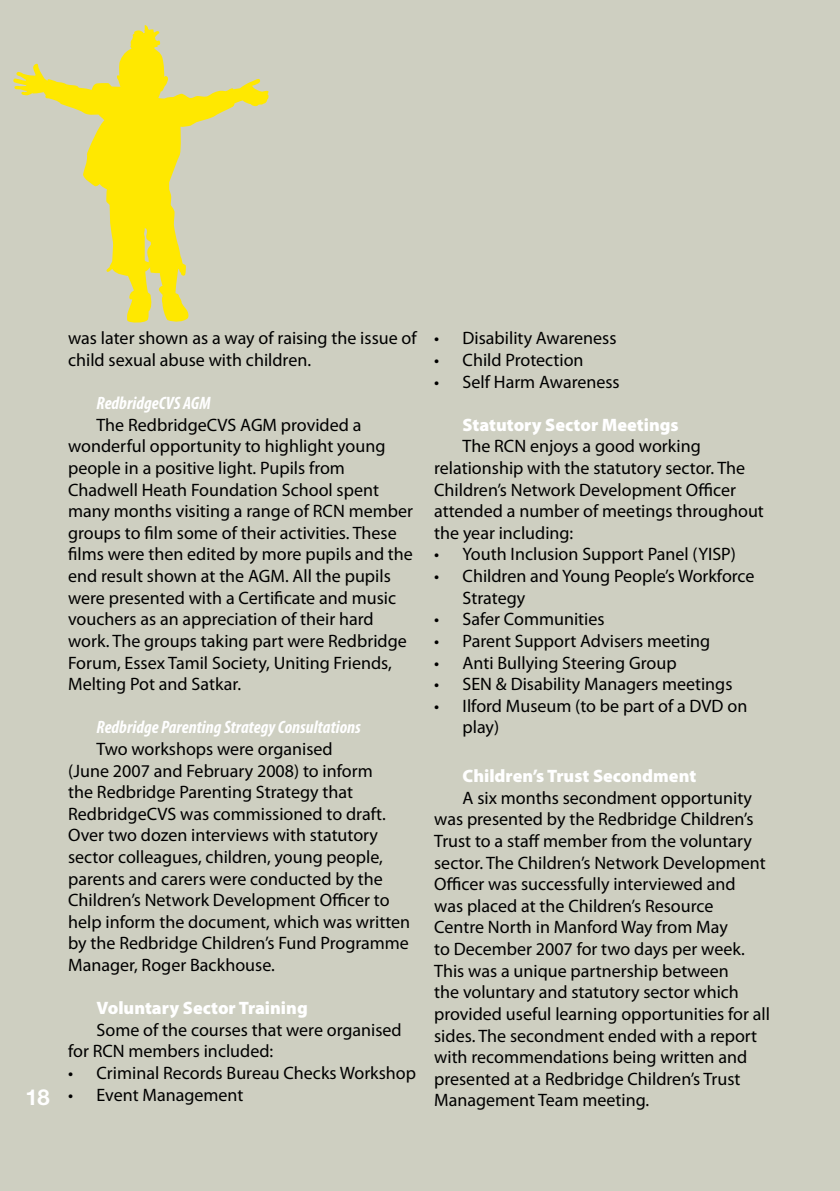
<style>
.page{position:relative;width:840px;height:1191px;background:#fff}
.page>*{position:absolute;margin:0;border:0;box-sizing:border-box;transform-origin:0 0}
.t1{font:540px "Victoria Park";color:#ffe800}
.t2{font:700 22px "Helvetica Neue CE";color:#fff}
.t3{font:18px/21.6px "Myriad Pro";color:#000}
.t4{font:900 18px "Myriad Pro";color:#fff}
.t5{font:italic 700 condensed 18px "Myriad Pro";color:#fff}
</style>
<div class="page">
<div style="left:0;top:0;width:839px;height:1191px;background:#cecfc1"></div>
<h1 class="t1" style="left:-14px;top:-151px;width:311px">a</h1>
<p class="t3" style="left:68px;top:328px;width:350px">was later shown as a way of raising the issue of child sexual abuse with children.</p>
<p class="t5" style="left:96px;top:394px;width:116px">RedbridgeCVS AGM</p>
<p class="t3" style="left:68px;top:414px;width:346px;text-indent:28px">The RedbridgeCVS AGM provided a wonderful opportunity to highlight young people in a positive light. Pupils from Chadwell Heath Foundation School spent many months visiting a range of RCN member groups to film some of their activities. These films were then edited by more pupils and the end result shown at the AGM. All the pupils were presented with a Certificate and music vouchers as an appreciation of their hard work. The groups taking part were Redbridge Forum, Essex Tamil Society, Uniting Friends, Melting Pot and Satkar.</p>
<p class="t5" style="left:96px;top:718px;width:266px">Redbridge Parenting Strategy Consultations</p>
<p class="t3" style="left:68px;top:738px;width:343px;text-indent:28px">Two workshops were organised<br>(June 2007 and February 2008) to inform<br>the Redbridge Parenting Strategy that RedbridgeCVS was commissioned to draft.<br>Over two dozen interviews with statutory sector colleagues, children, young people, parents and carers were conducted by the Children’s Network Development Officer to help inform the document, which was written by the Redbridge Children’s Fund Programme Manager, Roger Backhouse.</p>
<p class="t4" style="left:96px;top:998px;width:213px">Voluntary Sector Training</p>
<p class="t3" style="left:68px;top:1019px;width:335px;text-indent:28px">Some of the courses that were organised for RCN members included:</p>
<p class="t3" style="left:68px;top:1062px;width:349px">• Criminal Records Bureau Checks Workshop</p>
<p class="t3" style="left:68px;top:1084px;width:177px">• Event Management</p>
<p class="t3" style="left:434px;top:328px;width:184px">• Disability Awareness</p>
<p class="t3" style="left:434px;top:349px;width:151px">• Child Protection</p>
<p class="t3" style="left:434px;top:371px;width:187px">• Self Harm Awareness</p>
<p class="t4" style="left:462px;top:414px;width:217px">Statutory Sector Meetings</p>
<p class="t3" style="left:434px;top:436px;width:331px;text-indent:28px">The RCN enjoys a good working relationship with the statutory sector. The Children’s Network Development Officer attended a number of meetings throughout the year including:</p>
<p class="t3" style="left:434px;top:544px;width:303px">• Youth Inclusion Support Panel (YISP)</p>
<p class="t3" style="left:462px;top:565px;width:293px;text-indent:-28px">• Children and Young People’s Workforce<br>Strategy</p>
<p class="t3" style="left:434px;top:609px;width:172px">• Safer Communities</p>
<p class="t3" style="left:434px;top:630px;width:277px">• Parent Support Advisers meeting</p>
<p class="t3" style="left:434px;top:652px;width:244px">• Anti Bullying Steering Group</p>
<p class="t3" style="left:434px;top:673px;width:300px">• SEN &amp; Disability Managers meetings</p>
<p class="t3" style="left:462px;top:695px;width:286px;text-indent:-28px">• Ilford Museum (to be part of a DVD on play)</p>
<p class="t4" style="left:462px;top:766px;width:235px">Children’s Trust Secondment</p>
<p class="t3" style="left:434px;top:787px;width:337px;text-indent:28px">A six months secondment opportunity was presented by the Redbridge Children’s Trust to a staff member from the voluntary sector. The Children’s Network Development Officer was successfully interviewed and<br>was placed at the Children’s Resource<br>Centre North in Manford Way from May<br>to December 2007 for two days per week.<br>This was a unique partnership between<br>the voluntary and statutory sector which provided useful learning opportunities for all sides. The secondment ended with a report with recommendations being written and presented at a Redbridge Children’s Trust</p>
<p class="t2" style="left:26px;top:1083px;width:26px">18</p>
<p class="t3" style="left:434px;top:1089px;width:216px">Management Team meeting.</p>
</div>
